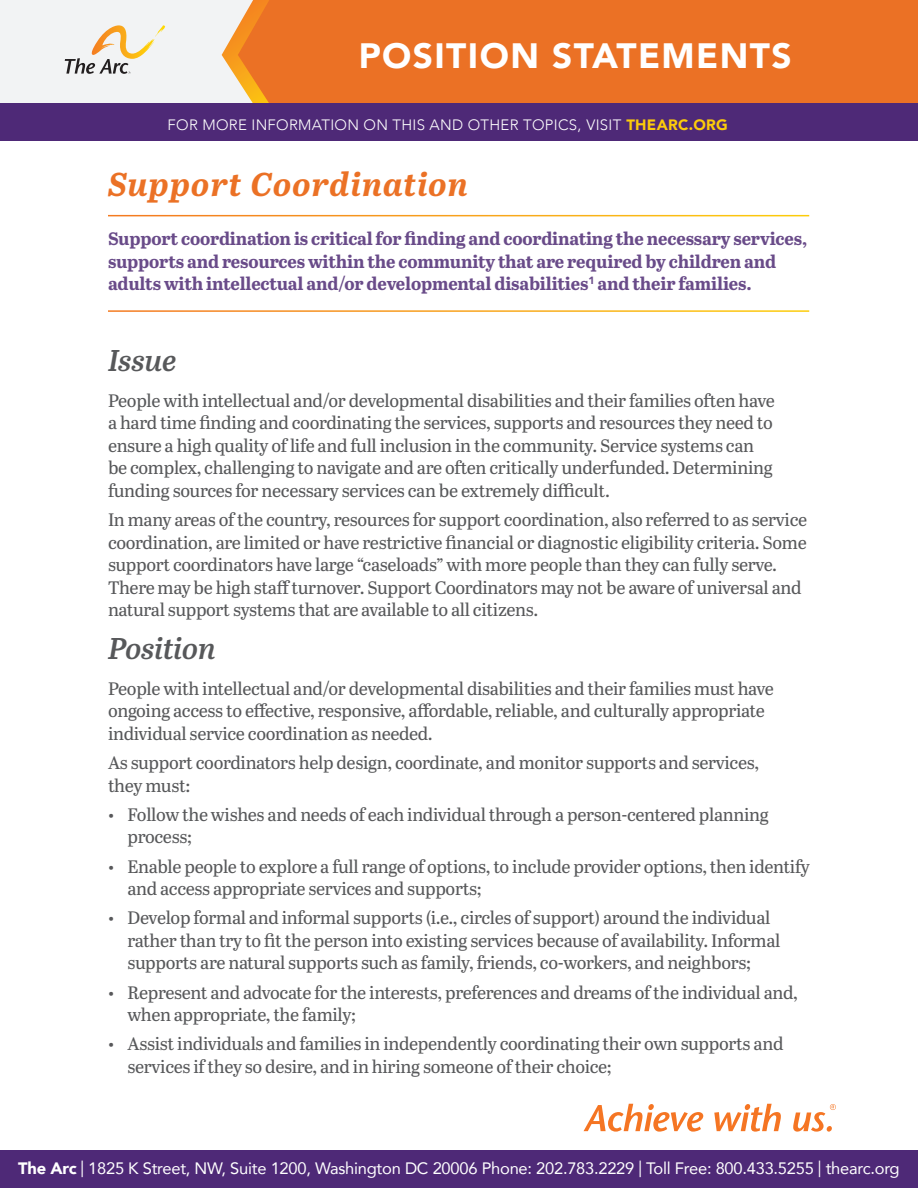
<style>
.page{position:relative;width:918px;height:1188px;background:#fff}
.page>*{position:absolute;margin:0;border:0;box-sizing:border-box;transform-origin:0 0}
.t1{font:900 35.1px "Avenir";letter-spacing:.04em;color:#fff}
.main_ttle{font:italic 700 33px "Abril Text";letter-spacing:.04em;color:#eb7125}
.subtitle{font:italic 600 30px "Abril Text";letter-spacing:-.01em;color:#57585a}
.body{font:18px/22.5px "Abril Text";letter-spacing:-.02em;color:#57585a}
.bullets{font:18px/22.5px "Abril Text";letter-spacing:-.02em;color:#57585a}
.body_call_out{font:700 18px/22.5px "Abril Text";letter-spacing:-.01em;color:#694b89}
.t2{font:16.5px "Avenir";letter-spacing:-.015em;color:#fff}
.t3{font:300 15px "Avenir";letter-spacing:.02em;color:#fff}
.s1{font-weight:900;color:#fccc0a}
.s2{font-weight:900}
</style>
<div class="page">
<div style="left:0;top:0;width:353px;height:104px;background:#f2f3f4"></div>
<svg style="left:222px;top:26px;width:16px;height:78px"></svg>
<div style="left:238px;top:0;width:680px;height:104px;background:#eb7125"></div>
<svg style="left:65px;top:25px;width:101px;height:49px"></svg>
<div style="left:0;top:104px;width:918px;height:37px;background:#4e2977"></div>
<svg style="left:584px;top:1104px;width:252px;height:28px"></svg>
<div style="left:0;top:1151px;width:918px;height:37px;background:#4e2977"></div>
<h1 class="t1" style="left:359px;top:25px;width:434px">POSITION STATEMENTS</h1>
<p class="t3" style="left:168px;top:116px;width:562px">FOR MORE INFORMATION ON THIS AND OTHER TOPICS, VISIT <span class="s1">THEARC.ORG</span></p>
<p class="main_ttle" style="left:108px;top:161px;width:362px">Support Coordination</p>
<p class="body_call_out" style="left:108px;top:227px;width:701px">Support coordination is critical for finding and coordinating the necessary services, supports and resources within the community that are required by children and adults with intellectual and/or developmental disabilities<sup>1</sup> and their families.</p>
<p class="subtitle" style="left:108px;top:338px;width:70px">Issue</p>
<p class="body" style="left:108px;top:388px;width:668px">People with intellectual and/or developmental disabilities and their families often have a hard time finding and coordinating the services, supports and resources they need to ensure a high quality of life and full inclusion in the community. Service systems can be complex, challenging to navigate and are often critically underfunded. Determining funding sources for necessary services can be extremely difficult.</p>
<p class="body" style="left:108px;top:508px;width:701px">In many areas of the country, resources for support coordination, also referred to as service coordination, are limited or have restrictive financial or diagnostic eligibility criteria. Some support coordinators have large “caseloads” with more people than they can fully serve.<br>There may be high staff turnover. Support Coordinators may not be aware of universal and natural support systems that are available to all citizens.</p>
<p class="subtitle" style="left:108px;top:626px;width:110px">Position</p>
<p class="body" style="left:108px;top:676px;width:667px">People with intellectual and/or developmental disabilities and their families must have ongoing access to effective, responsive, affordable, reliable, and culturally appropriate individual service coordination as needed.</p>
<p class="body" style="left:108px;top:751px;width:653px">As support coordinators help design, coordinate, and monitor supports and services, they must:</p>
<p class="bullets" style="left:128px;top:802px;width:643px;text-indent:-20px">• Follow the wishes and needs of each individual through a person-centered planning process;</p>
<p class="bullets" style="left:128px;top:854px;width:684px;text-indent:-20px">• Enable people to explore a full range of options, to include provider options, then identify and access appropriate services and supports;</p>
<p class="bullets" style="left:128px;top:906px;width:655px;text-indent:-20px">• Develop formal and informal supports (i.e., circles of support) around the individual rather than try to fit the person into existing services because of availability. Informal supports are natural supports such as family, friends, co-workers, and neighbors;</p>
<p class="bullets" style="left:128px;top:980px;width:672px;text-indent:-20px">• Represent and advocate for the interests, preferences and dreams of the individual and, when appropriate, the family;</p>
<p class="bullets" style="left:128px;top:1032px;width:657px;text-indent:-20px">• Assist individuals and families in independently coordinating their own supports and services if they so desire, and in hiring someone of their choice;</p>
<p class="t2" style="left:18px;top:1155px;width:883px"><span class="s2">The Arc</span> | 1825 K Street, NW, Suite 1200, Washington DC 20006 Phone: 202.783.2229 | Toll Free: 800.433.5255 | thearc.org</p>
</div>
